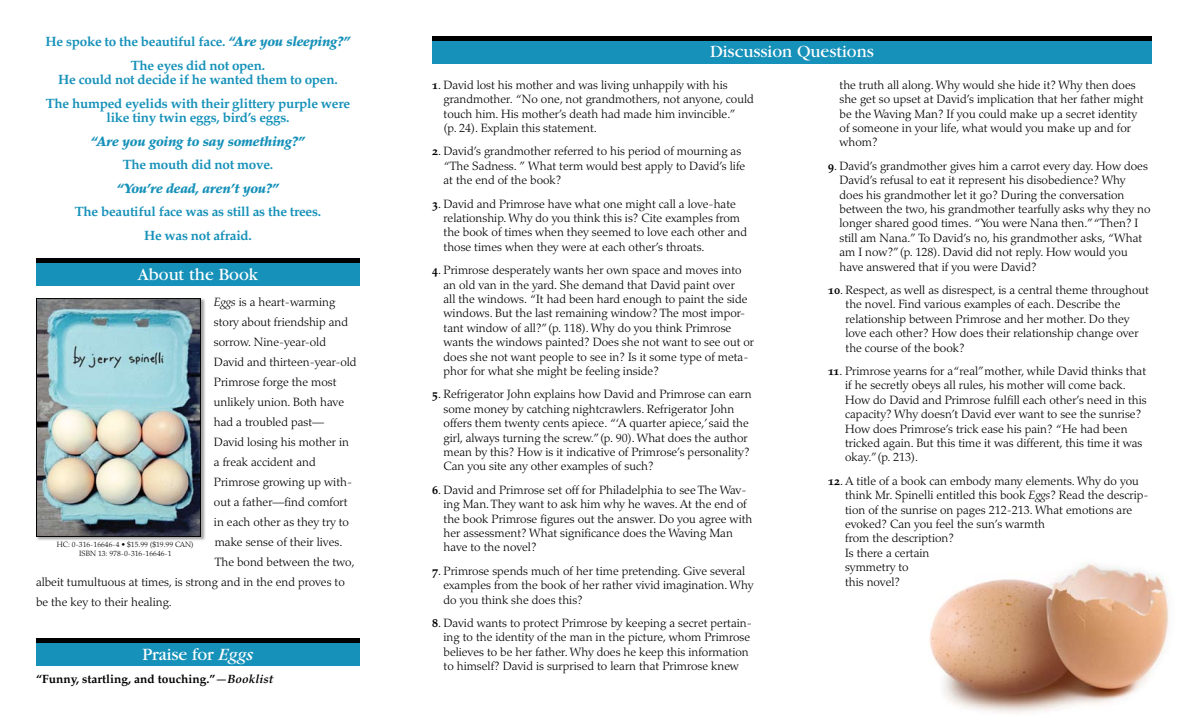
<style>
.page{position:relative;width:1188px;height:720px;background:#fff}
.page>*{position:absolute;margin:0;border:0;box-sizing:border-box;transform-origin:0 0}
.t1{font:18px "Garamond";color:#fff}
.t2{font:13.5px/23.5px "Palatino Bold Os F";letter-spacing:-.02em;color:#1691b9;text-align:center}
.t3{font:italic 900 13.5px "Palatino";letter-spacing:-.02em;color:#1691b9}
.t4{font:300 12px/14.4px "Palatino";color:#000}
.t5{font:12px "Palatino Bold Os F";color:#000}
.t6{font:300 7.6px/9.3px "Palatino";color:#000;text-align:center}
.s1{font-family:"Palatino";font-weight:900;font-style:italic}
.s2{font-style:italic}
.s3{font-family:"Palatino Bold Italic Os F"}
.s4{font-family:"Palatino Bold Os F";font-weight:400}
</style>
<div class="page">
<img style="left:929px;top:562px;width:241px;height:151px">
<div style="left:36px;top:258px;width:324px;height:19px;background:#000"></div>
<div style="left:36px;top:263px;width:324px;height:23px;background:#1691b9"></div>
<div style="left:432px;top:36px;width:720px;height:19px;background:#000"></div>
<div style="left:432px;top:41px;width:720px;height:22px;background:#1691b9"></div>
<div style="left:36px;top:638px;width:324px;height:19px;background:#000"></div>
<div style="left:36px;top:643px;width:324px;height:23px;background:#1691b9"></div>
<div style="left:35px;top:297px;width:171px;height:245px;background:#000;opacity:.35"></div>
<img style="left:38px;top:300px;width:161px;height:235px">
<div style="left:36px;top:298px;width:165px;height:239px;border:1px solid #000"></div>
<p class="t2" style="left:46px;top:30px;width:306px">He spoke to the beautiful face. <span class="s1">“Are you sleeping?”<br></span>The eyes did not open.</p>
<p class="t2" style="left:46px;top:68px;width:306px">He could not decide if he wanted them to open.<br>The humped eyelids with their glittery purple were</p>
<p class="t2" style="left:107px;top:106px;width:184px">like tiny twin eggs, bird’s eggs.</p>
<p class="t3" style="left:91px;top:133px;width:216px">“Are you going to say something?”</p>
<p class="t2" style="left:123px;top:153px;width:152px">The mouth did not move.</p>
<p class="t3" style="left:117px;top:180px;width:164px">“You’re dead, aren’t you?”</p>
<p class="t2" style="left:75px;top:200px;width:248px">The beautiful face was as still as the trees.<br>He was not afraid.</p>
<h1 class="t1" style="left:138px;top:265px;width:122px">About the Book</h1>
<p class="t4" style="left:214px;top:295px;width:123px"><span class="s2">Eggs</span> is a heart-warming</p>
<p class="t4" style="left:214px;top:315px;width:136px">story about friendship and</p>
<p class="t4" style="left:214px;top:335px;width:114px">sorrow. Nine-year-old</p>
<p class="t4" style="left:214px;top:355px;width:144px">David and thirteen-year-old</p>
<p class="t4" style="left:214px;top:375px;width:124px">Primrose forge the most</p>
<p class="t4" style="left:214px;top:395px;width:132px">unlikely union. Both have</p>
<p class="t4" style="left:214px;top:415px;width:112px">had a troubled past—</p>
<p class="t4" style="left:214px;top:435px;width:137px">David losing his mother in</p>
<p class="t4" style="left:214px;top:455px;width:103px">a freak accident and</p>
<p class="t4" style="left:214px;top:475px;width:140px">Primrose growing up with-</p>
<p class="t4" style="left:214px;top:495px;width:135px">out a father—find comfort</p>
<p class="t4" style="left:214px;top:515px;width:137px">in each other as they try to</p>
<p class="t4" style="left:215px;top:535px;width:129px">make sense of their lives.</p>
<p class="t4" style="left:215px;top:555px;width:141px">The bond between the two,</p>
<p class="t4" style="left:36px;top:575px;width:310px">albeit tumultuous at times, is strong and in the end proves to</p>
<p class="t4" style="left:36px;top:595px;width:137px">be the key to their healing.</p>
<p class="t6" style="left:57px;top:540px;width:138px">HC: 0-316-16646-4 • $15.99 ($19.99 CAN)<br>ISBN 13: 978-0-316-16646-1</p>
<h1 class="t1" style="left:142px;top:645px;width:113px">Praise for <span class="s2">Eggs</span></h1>
<p class="t5" style="left:36px;top:672px;width:239px">“Funny, startling, and touching.”<span class="s3">—Booklist</span></p>
<h1 class="t1" style="left:710px;top:42px;width:165px">Discussion Questions</h1>
<p class="t4" style="left:444px;top:78px;width:312px;text-indent:-12px"><span class="s4">1</span>. David lost his mother and was living unhappily with his grandmother. “No one, not grandmothers, not anyone, could touch him. His mother’s death had made him invincible.”<br>(p. 24). Explain this statement.</p>
<p class="t4" style="left:444px;top:144px;width:303px;text-indent:-12px"><span class="s4">2</span>. David’s grandmother referred to his period of mourning as “The Sadness. ” What term would best apply to David’s life at the end of the book?</p>
<p class="t4" style="left:444px;top:197px;width:305px;text-indent:-12px"><span class="s4">3</span>. David and Primrose have what one might call a love-hate relationship. Why do you think this is? Cite examples from the book of times when they seemed to love each other and those times when they were at each other’s throats.</p>
<p class="t4" style="left:444px;top:263px;width:312px;text-indent:-12px"><span class="s4">4</span>. Primrose desperately wants her own space and moves into an old van in the yard. She demand that David paint over<br>all the windows. “It had been hard enough to paint the side windows. But the last remaining window? The most impor&shy;tant window of all?”(p. 118). Why do you think Primrose wants the windows painted? Does she not want to see out or does she not want people to see in? Is it some type of meta&shy;phor for what she might be feeling inside?</p>
<p class="t4" style="left:444px;top:387px;width:310px;text-indent:-12px"><span class="s4">5</span>. Refrigerator John explains how David and Primrose can earn some money by catching nightcrawlers. Refrigerator John offers them twenty cents apiece. “‘A quarter apiece,’ said the girl, always turning the screw.”(p. 90). What does the author mean by this? How is it indicative of Primrose’s personality?<br>Can you site any other examples of such?</p>
<p class="t4" style="left:444px;top:483px;width:310px;text-indent:-12px"><span class="s4">6</span>. David and Primrose set off for Philadelphia to see The Wav&shy;ing Man. They want to ask him why he waves. At the end of the book Primrose figures out the answer. Do you agree with her assessment? What significance does the Waving Man have to the novel?</p>
<p class="t4" style="left:444px;top:564px;width:311px;text-indent:-12px"><span class="s4">7</span>. Primrose spends much of her time pretending. Give several examples from the book of her rather vivid imagination. Why do you think she does this?</p>
<p class="t4" style="left:444px;top:616px;width:310px;text-indent:-12px"><span class="s4">8</span>. David wants to protect Primrose by keeping a secret pertain&shy;ing to the identity of the man in the picture, whom Primrose believes to be her father. Why does he keep this information to himself? David is surprised to learn that Primrose knew</p>
<p class="t4" style="left:840px;top:78px;width:306px">the truth all along. Why would she hide it? Why then does she get so upset at David’s implication that her father might be the Waving Man? If you could make up a secret identity of someone in your life, what would you make up and for whom?</p>
<p class="t4" style="left:840px;top:159px;width:312px;text-indent:-12px"><span class="s4">9</span>. David’s grandmother gives him a carrot every day. How does David’s refusal to eat it represent his disobedience? Why does his grandmother let it go? During the conversation between the two, his grandmother tearfully asks why they no longer shared good times. “You were Nana then.” “Then? I still am Nana.” To David’s no, his grandmother asks, “What am I now?”(p. 128). David did not reply. How would you have answered that if you were David?</p>
<p class="t4" style="left:846px;top:283px;width:305px;text-indent:-18px"><span class="s4">10</span>. Respect, as well as disrespect, is a central theme throughout the novel. Find various examples of each. Describe the relationship between Primrose and her mother. Do they love each other? How does their relationship change over the course of the book?</p>
<p class="t4" style="left:845px;top:364px;width:303px;text-indent:-17px"><span class="s4">11</span>. Primrose yearns for a “real”mother, while David thinks that if he secretly obeys all rules, his mother will come back.<br>How do David and Primrose fulfill each other’s need in this capacity? Why doesn’t David ever want to see the sunrise?<br>How does Primrose’s trick ease his pain? “He had been tricked again. But this time it was different, this time it was okay.”(p. 213).</p>
<p class="t4" style="left:845px;top:474px;width:305px;text-indent:-17px"><span class="s4">12</span>. A title of a book can embody many elements. Why do you think Mr. Spinelli entitled this book <span class="s2">Eggs</span>? Read the descrip&shy;tion of the sunrise on pages 212-213. What emotions are evoked? Can you feel the sun’s warmth<br>from the description?<br>Is there a certain<br>symmetry to<br>this novel?</p>
</div>
